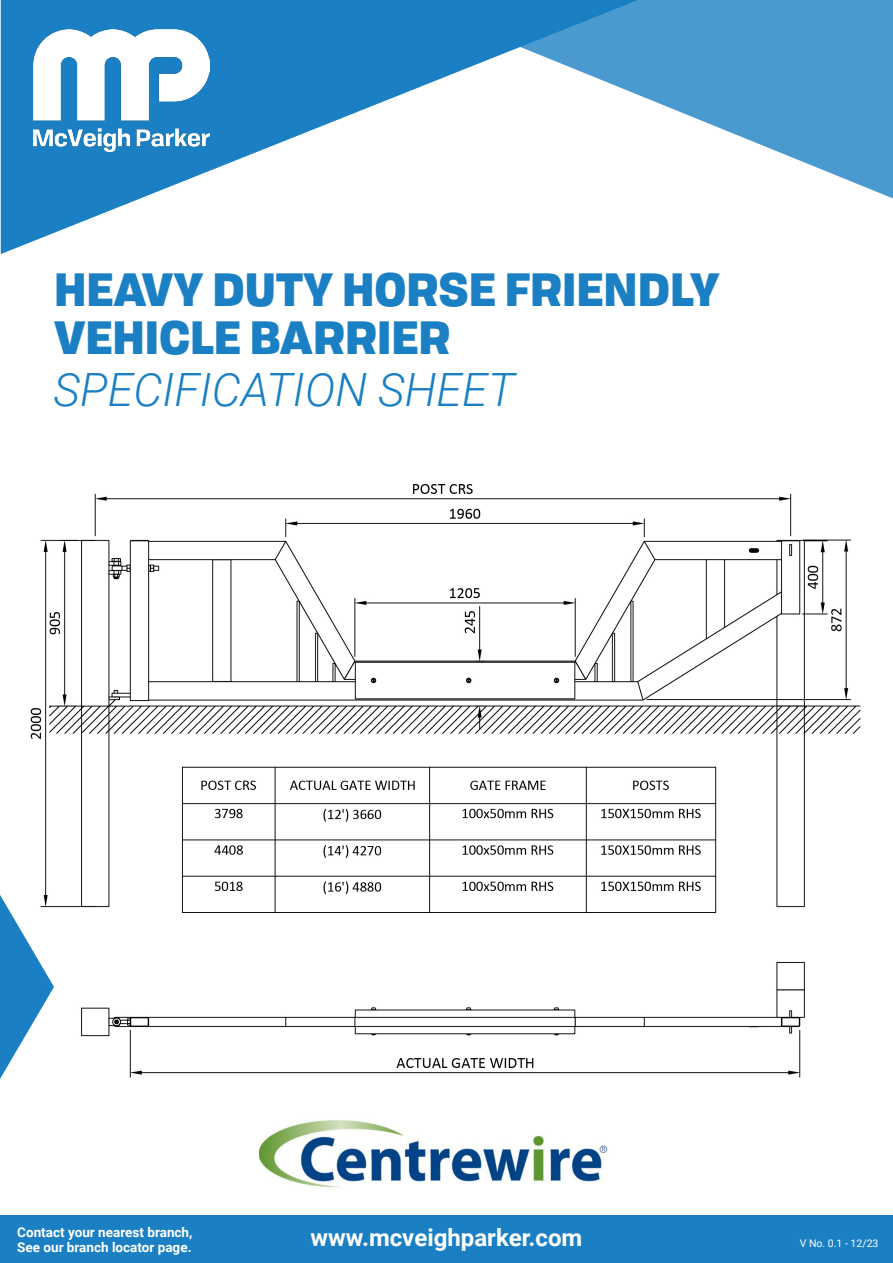
<style>
.page{position:relative;width:893px;height:1263px;background:#fff}
.page>*{position:absolute;margin:0;border:0;box-sizing:border-box;transform-origin:0 0}
.t1{font:italic 300 45.9px "Roboto";color:#1b80c3}
.t2{font:900 45px/48px "Tofino Pro Personal";color:#1b80c3}
.t3{font:700 24px "Roboto";color:#fff}
.t4{font:700 13.5px "Roboto";color:#fff}
.t5{font:10.5px "Roboto";color:#fff}
</style>
<div class="page">
<svg style="left:638px;top:0;width:255px;height:198px;fill:#4b9acf"></svg>
<svg style="left:1px;top:0;width:637px;height:254px"></svg>
<img style="left:33px;top:29px;width:177px;height:122px">
<div style="left:0;top:1215px;width:893px;height:48px;background:#1b80c3"></div>
<img style="left:30px;top:484px;width:831px;height:594px">
<svg style="left:0;top:895px;width:54px;height:184px"></svg>
<img style="left:259px;top:1120px;width:350px;height:68px">
<p class="t2" style="left:54px;top:262px;width:667px">HEAVY DUTY HORSE FRIENDLY<br>VEHICLE BARRIER</p>
<p class="t1" style="left:54px;top:357px;width:463px">SPECIFICATION SHEET</p>
<p class="t4" style="left:17px;top:1223px;width:177px">Contact your nearest branch,</p>
<p class="t4" style="left:17px;top:1238px;width:176px">See our branch locator page.</p>
<p class="t3" style="left:311px;top:1221px;width:273px">www.mcveighparker.com</p>
<p class="t5" style="left:800px;top:1236px;width:80px">V No. 0.1 - 12/23</p>
</div>
